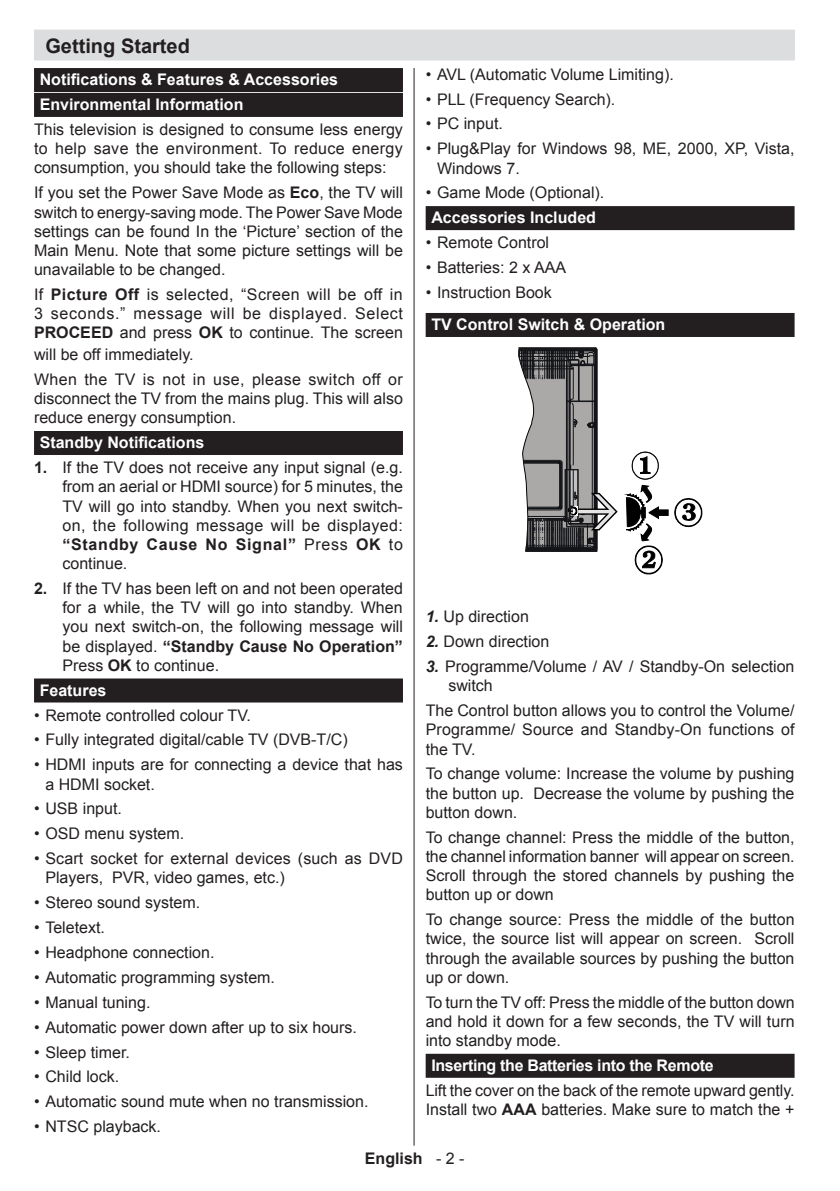
<style>
.page{position:relative;width:840px;height:1191px;background:#fff}
.page>*{position:absolute;margin:0;border:0;box-sizing:border-box;transform-origin:0 0}
.Heading{font:700 20px "Arial";color:#231f20}
.Body_text{font:16px/19.2px "Arial";color:#231f20;text-align:justify}
.Heading_Siyah_Goster{font:700 16px "Arial";color:#fff}
.Heading_Siyah{font:700 16px "Arial";color:#fff}
.Heading_Siyah_Goster-2{font:700 16px "Arial";letter-spacing:-.02em;color:#fff}
.Body_text_ortala{font:700 16px "Arial";color:#231f20}
.s1{font-weight:700}
.s2{font-weight:700;font-style:italic}
.s3{font-weight:400}
</style>
<div class="page">
<hr style="left:413px;top:68px;width:1px;height:1077px;background:#231f20">
<div style="left:34px;top:68px;width:369px;height:24px;background:#231f20"></div>
<div style="left:34px;top:93px;width:369px;height:24px;background:#231f20"></div>
<div style="left:34px;top:431px;width:369px;height:24px;background:#231f20"></div>
<div style="left:34px;top:678px;width:369px;height:24px;background:#231f20"></div>
<div style="left:425px;top:206px;width:369px;height:24px;background:#231f20"></div>
<div style="left:425px;top:313px;width:369px;height:24px;background:#231f20"></div>
<div style="left:425px;top:1053px;width:369px;height:24px;background:#231f20"></div>
<svg style="left:631px;top:451px;width:27px;height:28px"></svg>
<svg style="left:674px;top:498px;width:27px;height:29px"></svg>
<hr style="left:525px;top:551px;width:70px;height:1px;background:#121417">
<svg style="left:518px;top:347px;width:99px;height:204px"></svg>
<svg style="left:625px;top:485px;width:43px;height:89px"></svg>
<div style="left:34px;top:30px;width:760px;height:30px;background:#dcdddf"></div>
<p class="Heading" style="left:45px;top:33px;width:146px">Getting Started</p>
<p class="Heading_Siyah" style="left:40px;top:69px;width:300px">Notifications &amp; Features &amp; Accessories</p>
<p class="Heading_Siyah_Goster" style="left:40px;top:94px;width:205px">Environmental Information</p>
<p class="Body_text" style="left:34px;top:120px;width:370px">This television is designed to consume less energy to help save the environment. To reduce energy consumption, you should take the following steps:</p>
<p class="Body_text" style="left:34px;top:183px;width:370px">If you set the Power Save Mode as <span class="s1">Eco</span>, the TV will switch to energy-saving mode. The Power Save Mode settings can be found In the ‘Picture’ section of the Main Menu. Note that some picture settings will be unavailable to be changed.</p>
<p class="Body_text" style="left:34px;top:285px;width:370px">If <span class="s1">Picture Off</span> is selected, “Screen will be off in 3 seconds.” message will be displayed. Select <span class="s1">PROCEED</span> and press <span class="s1">OK</span> to continue. The screen</p>
<p class="Body_text" style="left:34px;top:345px;width:161px">will be off immediately.</p>
<p class="Body_text" style="left:34px;top:370px;width:370px">When the TV is not in use, please switch off or disconnect the TV from the mains plug. This will also reduce energy consumption.</p>
<p class="Heading_Siyah_Goster" style="left:40px;top:432px;width:166px">Standby Notifications</p>
<p class="Body_text" style="left:62px;top:458px;width:342px;text-indent:-28px"><span class="s1">1.</span> If the TV does not receive any input signal (e.g. from an aerial or HDMI source) for 5 minutes, the TV will go into standby. When you next switch&shy;on, the following message will be displayed: <span class="s1">“Standby Cause No Signal”</span> Press <span class="s1">OK</span> to continue.</p>
<p class="Body_text" style="left:62px;top:579px;width:342px;text-indent:-28px"><span class="s1">2.</span> If the TV has been left on and not been operated for a while, the TV will go into standby. When you next switch-on, the following message will be displayed. <span class="s1">“Standby Cause No Operation” </span>Press <span class="s1">OK</span> to continue.</p>
<p class="Heading_Siyah" style="left:40px;top:679px;width:68px">Features</p>
<p class="Body_text" style="left:34px;top:705px;width:218px">• Remote controlled colour TV.</p>
<p class="Body_text" style="left:34px;top:730px;width:315px">• Fully integrated digital/cable TV (DVB-T/C)</p>
<p class="Body_text" style="left:45px;top:755px;width:359px;text-indent:-11px">• HDMI inputs are for connecting a device that has a HDMI socket.</p>
<p class="Body_text" style="left:34px;top:799px;width:89px">• USB input.</p>
<p class="Body_text" style="left:34px;top:824px;width:152px">• OSD menu system.</p>
<p class="Body_text" style="left:45px;top:849px;width:359px;text-indent:-11px">• Scart socket for external devices (such as DVD<br>Players, PVR, video games, etc.)</p>
<p class="Body_text" style="left:34px;top:893px;width:168px">• Stereo sound system.</p>
<p class="Body_text" style="left:34px;top:918px;width:72px">• Teletext.</p>
<p class="Body_text" style="left:34px;top:943px;width:182px">• Headphone connection.</p>
<p class="Body_text" style="left:34px;top:967px;width:242px">• Automatic programming system.</p>
<p class="Body_text" style="left:34px;top:992px;width:118px">• Manual tuning.</p>
<p class="Body_text" style="left:34px;top:1017px;width:324px">• Automatic power down after up to six hours.</p>
<p class="Body_text" style="left:34px;top:1042px;width:97px">• Sleep timer.</p>
<p class="Body_text" style="left:34px;top:1067px;width:87px">• Child lock.</p>
<p class="Body_text" style="left:34px;top:1092px;width:336px">• Automatic sound mute when no transmission.</p>
<p class="Body_text" style="left:34px;top:1117px;width:128px">• NTSC playback.</p>
<p class="Body_text" style="left:425px;top:65px;width:249px">• AVL (Automatic Volume Limiting).</p>
<p class="Body_text" style="left:425px;top:90px;width:191px">• PLL (Frequency Search).</p>
<p class="Body_text" style="left:425px;top:114px;width:79px">• PC input.</p>
<p class="Body_text" style="left:437px;top:139px;width:359px;text-indent:-11px">• Plug&amp;Play for Windows 98, ME, 2000, XP, Vista,<br>Windows 7.</p>
<p class="Body_text" style="left:425px;top:183px;width:180px">• Game Mode (Optional).</p>
<p class="Heading_Siyah_Goster" style="left:431px;top:207px;width:166px">Accessories Included</p>
<p class="Body_text" style="left:425px;top:233px;width:125px">• Remote Control</p>
<p class="Body_text" style="left:425px;top:258px;width:142px">• Batteries: 2 x AAA</p>
<p class="Body_text" style="left:425px;top:283px;width:128px">• Instruction Book</p>
<p class="Heading_Siyah_Goster" style="left:431px;top:314px;width:235px">TV Control Switch &amp; Operation</p>
<p class="Body_text" style="left:425px;top:607px;width:105px"><span class="s2">1.</span> Up direction</p>
<p class="Body_text" style="left:425px;top:632px;width:125px"><span class="s2">2.</span> Down direction</p>
<p class="Body_text" style="left:448px;top:657px;width:347px;text-indent:-23px"><span class="s2">3.</span> Programme/Volume / AV / Standby-On selection switch</p>
<p class="Body_text" style="left:425px;top:701px;width:370px">The Control button allows you to control the Volume/ Programme/ Source and Standby-On functions of the TV.</p>
<p class="Body_text" style="left:425px;top:764px;width:370px">To change volume: Increase the volume by pushing the button up. Decrease the volume by pushing the button down.</p>
<p class="Body_text" style="left:425px;top:827px;width:370px">To change channel: Press the middle of the button, the channel information banner will appear on screen.<br>Scroll through the stored channels by pushing the button up or down</p>
<p class="Body_text" style="left:425px;top:910px;width:370px">To change source: Press the middle of the button twice, the source list will appear on screen. Scroll through the available sources by pushing the button up or down.</p>
<p class="Body_text" style="left:425px;top:992px;width:370px">To turn the TV off: Press the middle of the button down and hold it down for a few seconds, the TV will turn into standby mode.</p>
<p class="Heading_Siyah_Goster-2" style="left:431px;top:1054px;width:284px">Inserting the Batteries into the Remote</p>
<p class="Body_text" style="left:425px;top:1080px;width:370px">Lift the cover on the back of the remote upward gently.<br>Install two <span class="s1">AAA</span> batteries. Make sure to match the +</p>
<p class="Body_text_ortala" style="left:364px;top:1148px;width:101px">English <span class="s3">- 2 -</span></p>
</div>
